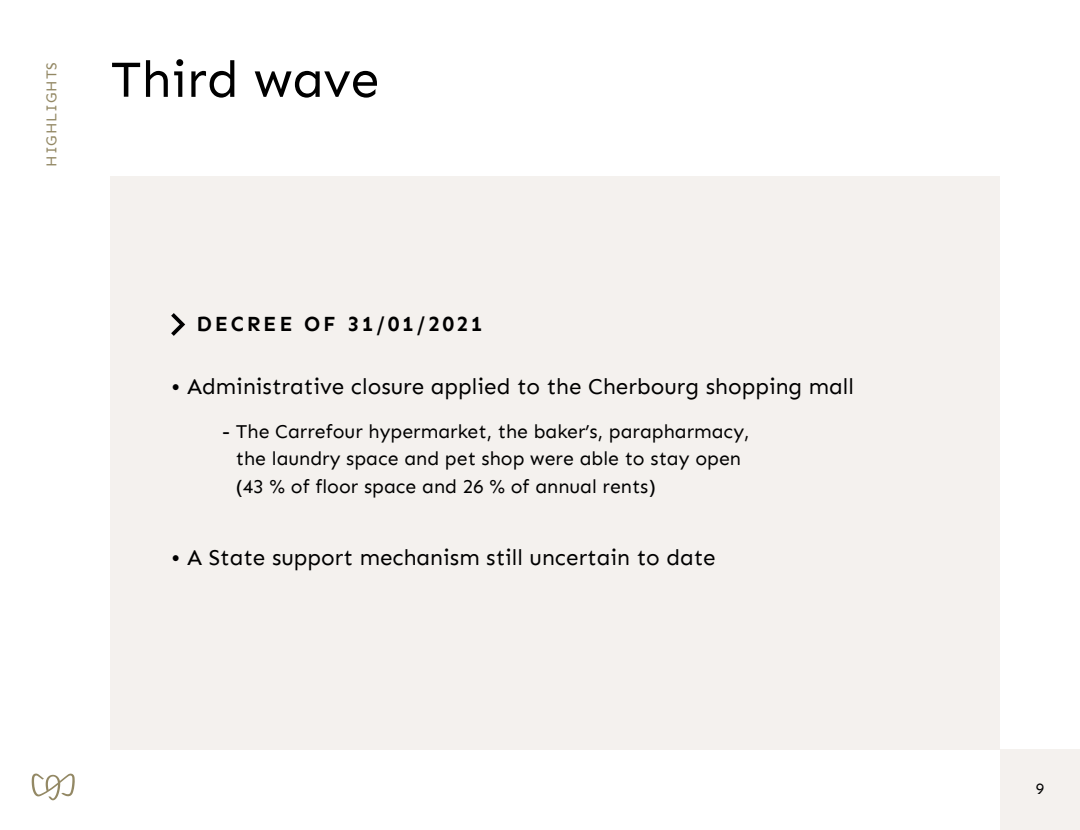
<style>
.page{position:relative;width:1080px;height:830px;background:#fff}
.page>*{position:absolute;margin:0;border:0;box-sizing:border-box;transform-origin:0 0}
.t1{font:52.05px "Sen";color:#000}
.t2{font:22.5px "Sen";color:#000}
.t3{font:700 21px "Sen";letter-spacing:.13em;color:#000}
.t4{font:19.5px/27px "Sen";color:#000}
.t5{font:15.6px "Sen";color:#000}
.t6{font:15px "Sen";letter-spacing:.06em;color:#938864}
</style>
<div class="page">
<div style="left:1000px;top:749px;width:80px;height:80px;background:#f4f1ee"></div>
<svg style="left:32px;top:773px;width:43px;height:27px"></svg>
<div style="left:111px;top:176px;width:889px;height:573px;background:#f4f1ee"></div>
<svg style="left:171px;top:313px;width:14px;height:23px"></svg>
<p class="t6" style="left:43px;top:166px;width:106px;rotate:-90deg">HIGHLIGHTS</p>
<h1 class="t1" style="left:111px;top:49px;width:271px">Third wave</h1>
<p class="t3" style="left:197px;top:312px;width:288px">DECREE OF 31/01/2021</p>
<p class="t2" style="left:171px;top:373px;width:684px">• Administrative closure applied to the Cherbourg shopping mall</p>
<p class="t4" style="left:236px;top:418px;width:515px;text-indent:-14px">- The Carrefour hypermarket, the baker’s, parapharmacy, the laundry space and pet shop were able to stay open (43 % of floor space and 26 % of annual rents)</p>
<p class="t2" style="left:171px;top:544px;width:546px">• A State support mechanism still uncertain to date</p>
<p class="t5" style="left:1036px;top:778px;width:10px">9</p>
</div>
